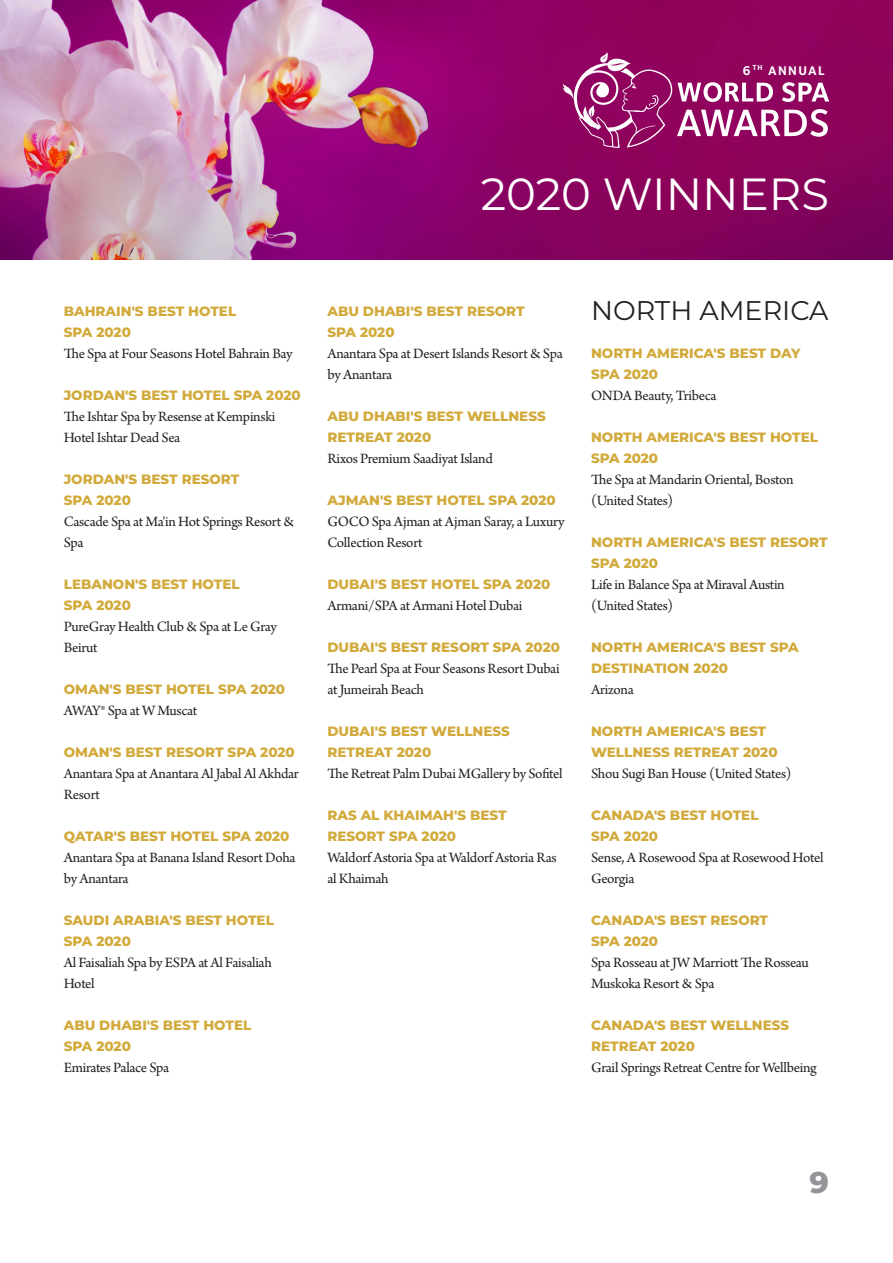
<style>
.page{position:relative;width:893px;height:1263px;background:#fff}
.page>*{position:absolute;margin:0;border:0;box-sizing:border-box;transform-origin:0 0}
.t1{font:45px "Montserrat";color:#fff}
.t2{font:800 30px "Montserrat";color:#939598}
.Noms_H1{font:27px "Montserrat";color:#231f20}
.P1_-_NOMS{font:15px/21px "Arno Pro";letter-spacing:-.025em;color:#231f20}
.H2_-_NOMS{font:800 13.5px/21px "Montserrat";color:#d2aa3c}
.t3{font:700 13.05px "Foundry Sterling";letter-spacing:.11em;color:#fff}
</style>
<div class="page">
<img style="left:0;top:0;width:893px;height:259px">
<svg style="left:562px;top:52px;width:267px;height:96px;background:#a3307a"></svg>
<p class="t3" style="left:743px;top:62px;width:84px">6<sup>TH</sup> ANNUAL</p>
<h1 class="t1" style="left:481px;top:163px;width:350px">2020 WINNERS</h1>
<p class="H2_-_NOMS" style="left:64px;top:300px;width:174px">BAHRAIN'S BEST HOTEL<br>SPA 2020</p>
<p class="P1_-_NOMS" style="left:64px;top:344px;width:230px">The Spa at Four Seasons Hotel Bahrain Bay</p>
<p class="H2_-_NOMS" style="left:64px;top:384px;width:239px">JORDAN'S BEST HOTEL SPA 2020</p>
<p class="P1_-_NOMS" style="left:64px;top:407px;width:213px">The Ishtar Spa by Resense at Kempinski<br>Hotel Ishtar Dead Sea</p>
<p class="H2_-_NOMS" style="left:64px;top:468px;width:177px">JORDAN'S BEST RESORT<br>SPA 2020</p>
<p class="P1_-_NOMS" style="left:64px;top:512px;width:232px">Cascade Spa at Ma'in Hot Springs Resort &amp;<br>Spa</p>
<p class="H2_-_NOMS" style="left:64px;top:573px;width:178px">LEBANON'S BEST HOTEL<br>SPA 2020</p>
<p class="P1_-_NOMS" style="left:64px;top:617px;width:215px">PureGray Health Club &amp; Spa at Le Gray<br>Beirut</p>
<p class="H2_-_NOMS" style="left:64px;top:678px;width:223px">OMAN'S BEST HOTEL SPA 2020</p>
<p class="P1_-_NOMS" style="left:64px;top:701px;width:135px">AWAY® Spa at W Muscat</p>
<p class="H2_-_NOMS" style="left:64px;top:741px;width:232px">OMAN'S BEST RESORT SPA 2020</p>
<p class="P1_-_NOMS" style="left:64px;top:764px;width:237px">Anantara Spa at Anantara Al Jabal Al Akhdar<br>Resort</p>
<p class="H2_-_NOMS" style="left:64px;top:825px;width:227px">QATAR'S BEST HOTEL SPA 2020</p>
<p class="P1_-_NOMS" style="left:64px;top:848px;width:233px">Anantara Spa at Banana Island Resort Doha by Anantara</p>
<p class="H2_-_NOMS" style="left:64px;top:909px;width:212px">SAUDI ARABIA'S BEST HOTEL<br>SPA 2020</p>
<p class="P1_-_NOMS" style="left:64px;top:953px;width:209px">Al Faisaliah Spa by ESPA at Al Faisaliah<br>Hotel</p>
<p class="H2_-_NOMS" style="left:64px;top:1014px;width:189px">ABU DHABI'S BEST HOTEL<br>SPA 2020</p>
<p class="P1_-_NOMS" style="left:64px;top:1058px;width:107px">Emirates Palace Spa</p>
<p class="H2_-_NOMS" style="left:327px;top:300px;width:199px">ABU DHABI'S BEST RESORT<br>SPA 2020</p>
<p class="P1_-_NOMS" style="left:327px;top:344px;width:237px">Anantara Spa at Desert Islands Resort &amp; Spa by Anantara</p>
<p class="H2_-_NOMS" style="left:327px;top:405px;width:220px">ABU DHABI'S BEST WELLNESS<br>RETREAT 2020</p>
<p class="P1_-_NOMS" style="left:327px;top:449px;width:167px">Rixos Premium Saadiyat Island</p>
<p class="H2_-_NOMS" style="left:327px;top:489px;width:230px">AJMAN'S BEST HOTEL SPA 2020</p>
<p class="P1_-_NOMS" style="left:327px;top:512px;width:239px">GOCO Spa Ajman at Ajman Saray, a Luxury<br>Collection Resort</p>
<p class="H2_-_NOMS" style="left:327px;top:573px;width:224px">DUBAI'S BEST HOTEL SPA 2020</p>
<p class="P1_-_NOMS" style="left:327px;top:596px;width:196px">Armani/SPA at Armani Hotel Dubai</p>
<p class="H2_-_NOMS" style="left:327px;top:636px;width:234px">DUBAI'S BEST RESORT SPA 2020</p>
<p class="P1_-_NOMS" style="left:327px;top:659px;width:234px">The Pearl Spa at Four Seasons Resort Dubai at Jumeirah Beach</p>
<p class="H2_-_NOMS" style="left:327px;top:720px;width:184px">DUBAI'S BEST WELLNESS<br>RETREAT 2020</p>
<p class="P1_-_NOMS" style="left:327px;top:764px;width:237px">The Retreat Palm Dubai MGallery by Sofitel</p>
<p class="H2_-_NOMS" style="left:327px;top:804px;width:181px">RAS AL KHAIMAH'S BEST<br>RESORT SPA 2020</p>
<p class="P1_-_NOMS" style="left:327px;top:848px;width:231px">Waldorf Astoria Spa at Waldorf Astoria Ras al Khaimah</p>
<p class="Noms_H1" style="left:591px;top:291px;width:239px">NORTH AMERICA</p>
<p class="H2_-_NOMS" style="left:591px;top:342px;width:211px">NORTH AMERICA'S BEST DAY<br>SPA 2020</p>
<p class="P1_-_NOMS" style="left:591px;top:386px;width:127px">ONDA Beauty, Tribeca</p>
<p class="H2_-_NOMS" style="left:591px;top:426px;width:229px">NORTH AMERICA'S BEST HOTEL<br>SPA 2020</p>
<p class="P1_-_NOMS" style="left:591px;top:470px;width:204px">The Spa at Mandarin Oriental, Boston (United States)</p>
<p class="H2_-_NOMS" style="left:591px;top:531px;width:238px">NORTH AMERICA'S BEST RESORT<br>SPA 2020</p>
<p class="P1_-_NOMS" style="left:591px;top:575px;width:195px">Life in Balance Spa at Miraval Austin (United States)</p>
<p class="H2_-_NOMS" style="left:591px;top:636px;width:209px">NORTH AMERICA'S BEST SPA<br>DESTINATION 2020</p>
<p class="P1_-_NOMS" style="left:591px;top:680px;width:44px">Arizona</p>
<p class="H2_-_NOMS" style="left:591px;top:720px;width:188px">NORTH AMERICA'S BEST<br>WELLNESS RETREAT 2020</p>
<p class="P1_-_NOMS" style="left:591px;top:764px;width:202px">Shou Sugi Ban House (United States)</p>
<p class="H2_-_NOMS" style="left:591px;top:804px;width:169px">CANADA'S BEST HOTEL<br>SPA 2020</p>
<p class="P1_-_NOMS" style="left:591px;top:848px;width:234px">Sense, A Rosewood Spa at Rosewood Hotel<br>Georgia</p>
<p class="H2_-_NOMS" style="left:591px;top:909px;width:179px">CANADA'S BEST RESORT<br>SPA 2020</p>
<p class="P1_-_NOMS" style="left:591px;top:953px;width:219px">Spa Rosseau at JW Marriott The Rosseau<br>Muskoka Resort &amp; Spa</p>
<p class="H2_-_NOMS" style="left:591px;top:1014px;width:200px">CANADA'S BEST WELLNESS<br>RETREAT 2020</p>
<p class="P1_-_NOMS" style="left:591px;top:1058px;width:227px">Grail Springs Retreat Centre for Wellbeing</p>
<h2 class="t2" style="left:809px;top:1160px;width:21px">9</h2>
</div>
